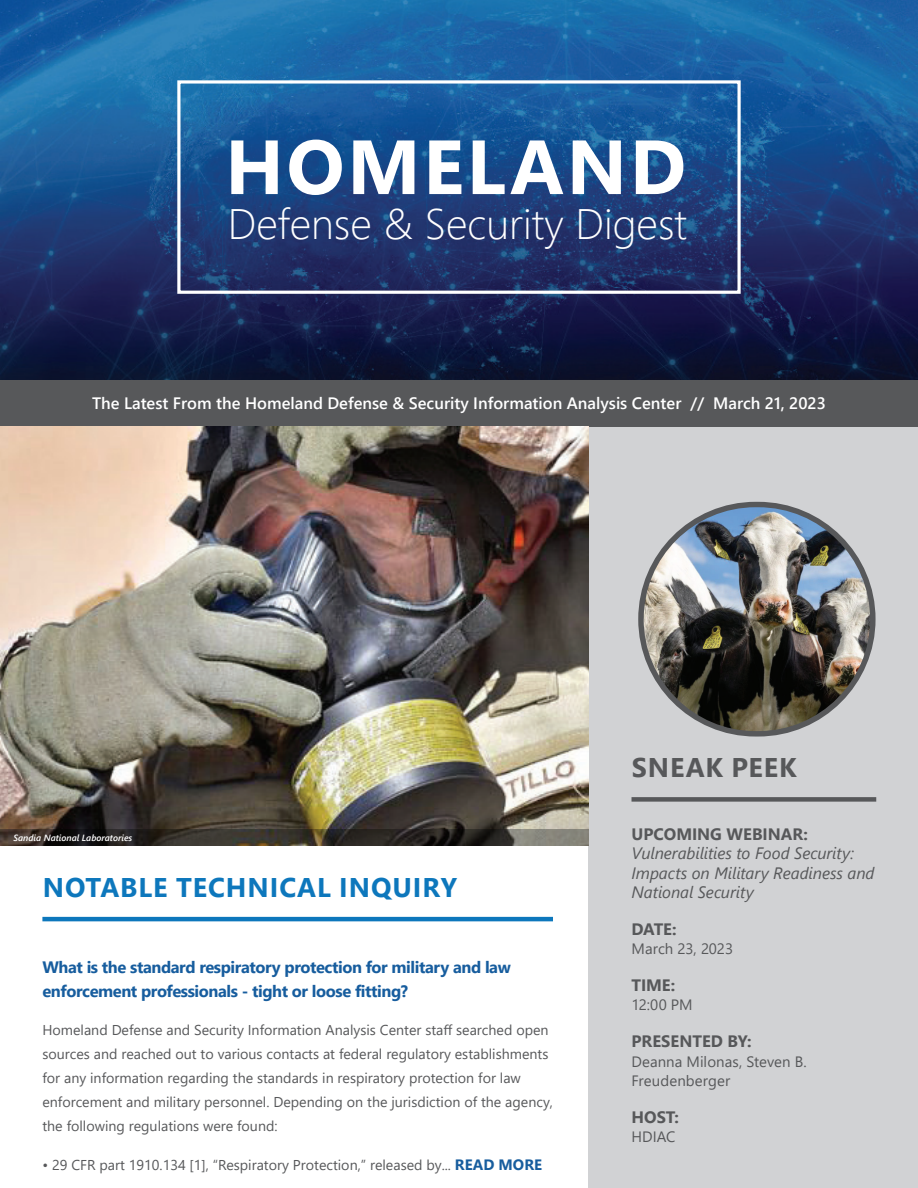
<style>
.page{position:relative;width:918px;height:1188px;background:#fff}
.page>*{position:absolute;margin:0;border:0;box-sizing:border-box;transform-origin:0 0}
.t1{font:700 76.5px "Segoe UI";letter-spacing:.035em;color:#fff}
.t2{font:300 42.6px "Segoe UI";color:#fff}
.t3{font:700 27px "Segoe UI";letter-spacing:.035em;color:#0d77bc}
.t4{font:700 27px "Segoe UI";letter-spacing:.03em;color:#57585a}
.t5{font:700 16.5px/24px "Segoe UI";letter-spacing:-.025em;color:#175d9e}
.t6{font:600 16.5px "Segoe UI";color:#fff}
.t7{font:italic 16.5px/19.5px "Segoe UI";letter-spacing:-.005em;color:#57585a}
.t8{font:700 16.5px "Segoe UI";letter-spacing:-.005em;color:#57585a}
.t9{font:15px/19.5px "Segoe UI";letter-spacing:.005em;color:#57585a}
.t10{font:14.25px/24px "Segoe UI";color:#57585a}
.t11{font:italic 600 9px "Segoe UI";color:#fff}
.s1{font-weight:700;font-size:15px;color:#175d9e}
</style>
<div class="page">
<img style="left:0;top:0;width:918px;height:380px">
<div style="left:588px;top:427px;width:330px;height:761px;background:#d1d2d4"></div>
<div style="left:0;top:380px;width:918px;height:47px;background:#57585a"></div>
<div style="left:632px;top:797px;width:244px;height:5px;background:#57585a"></div>
<img style="left:641px;top:505px;width:232px;height:229px;border-radius:115px">
<div style="left:638px;top:502px;width:238px;height:235px;border:5px solid #57585a;border-radius:115px"></div>
<img style="left:0;top:427px;width:588px;height:402px">
<hr style="left:42px;top:917px;width:511px;height:4px;background:#0d77bc">
<svg style="left:0;top:829px;width:588px;height:17px;background:#39352e"></svg>
<div style="left:177px;top:80px;width:564px;height:214px;border:3px solid #fff"></div>
<h1 class="t1" style="left:225px;top:95px;width:462px">HOMELAND</h1>
<h2 class="t2" style="left:228px;top:184px;width:461px">Defense &amp; Security Digest</h2>
<p class="t6" style="left:92px;top:388px;width:735px">The Latest From the Homeland Defense &amp; Security Information Analysis Center // March 21, 2023</p>
<p class="t11" style="left:14px;top:829px;width:120px">Sandia National Laboratories</p>
<h3 class="t3" style="left:43px;top:862px;width:416px">NOTABLE TECHNICAL INQUIRY</h3>
<p class="t5" style="left:42px;top:954px;width:470px">What is the standard respiratory protection for military and law enforcement professionals - tight or loose fitting?</p>
<p class="t10" style="left:42px;top:1016px;width:512px">Homeland Defense and Security Information Analysis Center staff searched open sources and reached out to various contacts at federal regulatory establishments for any information regarding the standards in respiratory protection for law enforcement and military personnel. Depending on the jurisdiction of the agency, the following regulations were found:</p>
<p class="t10" style="left:42px;top:1151px;width:501px">• 29 CFR part 1910.134 [1], “Respiratory Protection,” released by... <span class="s1">READ MORE</span></p>
<h3 class="t4" style="left:632px;top:742px;width:166px">SNEAK PEEK</h3>
<p class="t8" style="left:632px;top:818px;width:178px">UPCOMING WEBINAR:</p>
<p class="t7" style="left:632px;top:841px;width:244px">Vulnerabilities to Food Security:<br>Impacts on Military Readiness and<br>National Security</p>
<p class="t8" style="left:632px;top:914px;width:47px">DATE:</p>
<p class="t9" style="left:632px;top:938px;width:103px">March 23, 2023</p>
<p class="t8" style="left:632px;top:970px;width:45px">TIME:</p>
<p class="t9" style="left:632px;top:994px;width:63px">12:00 PM</p>
<p class="t8" style="left:632px;top:1026px;width:122px">PRESENTED BY:</p>
<p class="t9" style="left:632px;top:1050px;width:177px">Deanna Milonas, Steven B.<br>Freudenberger</p>
<p class="t8" style="left:632px;top:1101px;width:49px">HOST:</p>
<p class="t9" style="left:632px;top:1126px;width:45px">HDIAC</p>
</div>
